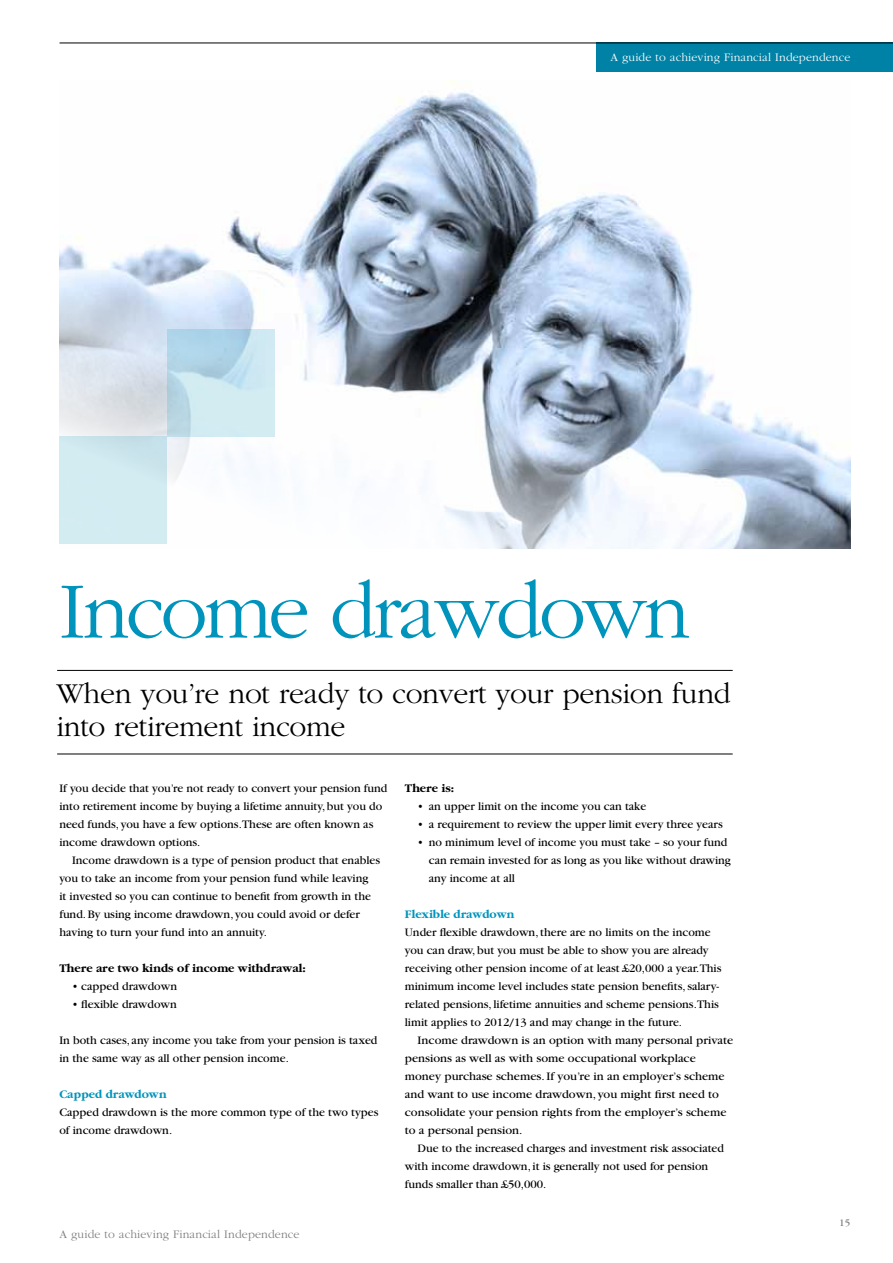
<style>
.page{position:relative;width:893px;height:1263px;background:#fff}
.page>*{position:absolute;margin:0;border:0;box-sizing:border-box;transform-origin:0 0}
.t1{font:300 82.95px "Garamond";letter-spacing:-.04em;color:#0094bc}
.t2{font:300 30px/33px "Garamond";letter-spacing:-.01em;color:#000}
.t3{font:12px/18px "Garamond";color:#000}
.t4{font:12px/18px "Garamond";color:#000;scale:1.04 1}
.t5{font:700 12px "Garamond";color:#000}
.t6{font:300 12px "Garamond";letter-spacing:.01em;color:#7a7e7a}
.t7{font:300 12px "Garamond";letter-spacing:.01em;color:#fff}
.t8{font:700 12px "Garamond";color:#0094bc}
.t9{font:10.5px "Garamond";color:#7a7e7a}
</style>
<div class="page">
<div style="left:597px;top:43px;width:296px;height:29px;background:#0082a7"></div>
<hr style="left:60px;top:43px;width:833px;height:1px;background:#000">
<hr style="left:57px;top:670px;width:676px;height:1px;background:#000">
<hr style="left:57px;top:754px;width:676px;height:1px;background:#000">
<img style="left:60px;top:80px;width:790px;height:468px">
<div style="left:60px;top:436px;width:107px;height:107px;background:#d3ecf2"></div>
<svg style="left:167px;top:329px;width:107px;height:107px;background:#c2e0ec"></svg>
<p class="t7" style="left:610px;top:51px;width:242px">A guide to achieving Financial Independence</p>
<h1 class="t1" style="left:59px;top:566px;width:632px">Income drawdown</h1>
<h2 class="t2" style="left:56px;top:677px;width:676px">When you’re not ready to convert your pension fund into retirement income</h2>
<p class="t3" style="left:59px;top:779px;width:330px">If you decide that you’re not ready to convert your pension fund into retirement income by buying a lifetime annuity, but you do need funds, you have a few options.These are often known as income drawdown options.</p>
<p class="t3" style="left:59px;top:851px;width:322px;text-indent:13px">Income drawdown is a type of pension product that enables you to take an income from your pension fund while leaving<br>it invested so you can continue to benefit from growth in the fund. By using income drawdown, you could avoid or defer having to turn your fund into an annuity.</p>
<p class="t5" style="left:59px;top:962px;width:248px">There are two kinds of income withdrawal:</p>
<p class="t3" style="left:72px;top:977px;width:106px">• capped drawdown</p>
<p class="t3" style="left:72px;top:995px;width:106px">• flexible drawdown</p>
<p class="t3" style="left:59px;top:1031px;width:320px">In both cases, any income you take from your pension is taxed in the same way as all other pension income.</p>
<p class="t8" style="left:59px;top:1088px;width:109px">Capped drawdown</p>
<p class="t3" style="left:59px;top:1103px;width:321px">Capped drawdown is the more common type of the two types of income drawdown.</p>
<p class="t6" style="left:60px;top:1228px;width:242px">A guide to achieving Financial Independence</p>
<p class="t5" style="left:405px;top:782px;width:51px">There is:</p>
<p class="t3" style="left:418px;top:797px;width:230px">• an upper limit on the income you can take</p>
<p class="t3" style="left:418px;top:815px;width:307px">• a requirement to review the upper limit every three years</p>
<p class="t3" style="left:429px;top:833px;width:304px;text-indent:-11px">• no minimum level of income you must take – so your fund can remain invested for as long as you like without drawing any income at all</p>
<p class="t8" style="left:405px;top:908px;width:111px">Flexible drawdown</p>
<p class="t3" style="left:405px;top:923px;width:318px">Under flexible drawdown, there are no limits on the income you can draw, but you must be able to show you are already receiving other pension income of at least £20,000 a year.This minimum income level includes state pension benefits, salary&shy;related pensions, lifetime annuities and scheme pensions.This limit applies to 2012/13 and may change in the future.</p>
<p class="t4" style="left:405px;top:1031px;width:317px;text-indent:13px">Income drawdown is an option with many personal private pensions as well as with some occupational workplace money purchase schemes. If you’re in an employer’s scheme and want to use income drawdown, you might first need to consolidate your pension rights from the employer’s scheme to a personal pension.</p>
<p class="t3" style="left:405px;top:1139px;width:321px;text-indent:13px">Due to the increased charges and investment risk associated with income drawdown, it is generally not used for pension funds smaller than £50,000.</p>
<p class="t9" style="left:839px;top:1217px;width:13px">15</p>
</div>
